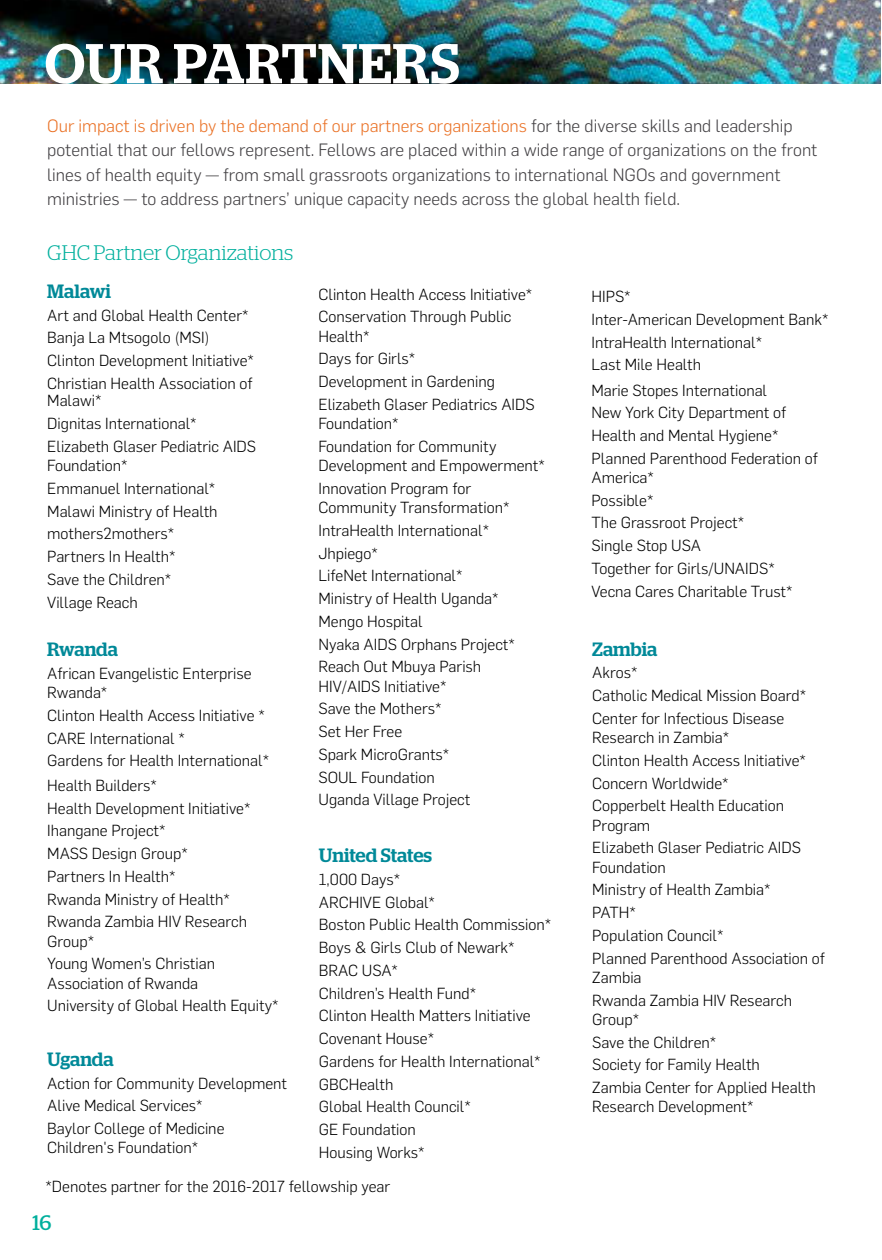
<style>
.page{position:relative;width:882px;height:1260px;background:#fff}
.page>*{position:absolute;margin:0;border:0;box-sizing:border-box;transform-origin:0 0}
.t1{font:500 56px "Stag";letter-spacing:.02em;color:#fff}
.t2{font:300 21px "Stag";color:#00af9d}
.t3{font:21px "Stag";color:#00af9d}
.t4{font:500 19.25px "Stag";color:#008998}
.t5{font:300 17.5px/24.5px "Flama";color:#413f42}
.t6{font:300 15.75px/19.2px "Flama";color:#000}
.s1{color:#ea7125}
</style>
<div class="page">
<img style="left:0;top:0;width:881px;height:83px">
<p class="t1" style="left:45px;top:31px;width:417px">OUR PARTNERS</p>
<p class="t5" style="left:47px;top:112px;width:772px"><span class="s1">Our impact is driven by the demand of our partners organizations</span> for the diverse skills and leadership potential that our fellows represent. Fellows are placed within a wide range of organizations on the front lines of health equity — from small grassroots organizations to international NGOs and government ministries — to address partners’ unique capacity needs across the global health field.</p>
<p class="t2" style="left:47px;top:241px;width:247px">GHC Partner Organizations</p>
<p class="t4" style="left:47px;top:280px;width:65px">Malawi</p>
<p class="t6" style="left:47px;top:305px;width:203px">Art and Global Health Center*</p>
<p class="t6" style="left:47px;top:327px;width:164px">Banja La Mtsogolo (MSI)</p>
<p class="t6" style="left:47px;top:350px;width:208px">Clinton Development Initiative*</p>
<p class="t6" style="left:47px;top:374px;width:207px;line-height:17.5px">Christian Health Association of<br>Malawi*</p>
<p class="t6" style="left:47px;top:413px;width:151px">Dignitas International*</p>
<p class="t6" style="left:47px;top:436px;width:210px">Elizabeth Glaser Pediatric AIDS<br>Foundation*</p>
<p class="t6" style="left:47px;top:478px;width:170px">Emmanuel International*</p>
<p class="t6" style="left:47px;top:501px;width:172px">Malawi Ministry of Health</p>
<p class="t6" style="left:47px;top:523px;width:129px">mothers2mothers*</p>
<p class="t6" style="left:47px;top:546px;width:130px">Partners In Health*</p>
<p class="t6" style="left:47px;top:569px;width:126px">Save the Children*</p>
<p class="t6" style="left:47px;top:592px;width:92px">Village Reach</p>
<p class="t4" style="left:47px;top:638px;width:72px">Rwanda</p>
<p class="t6" style="left:47px;top:663px;width:206px">African Evangelistic Enterprise<br>Rwanda*</p>
<p class="t6" style="left:47px;top:705px;width:219px">Clinton Health Access Initiative *</p>
<p class="t6" style="left:47px;top:728px;width:139px">CARE International *</p>
<p class="t6" style="left:47px;top:750px;width:223px">Gardens for Health International*</p>
<p class="t6" style="left:47px;top:775px;width:111px">Health Builders*</p>
<p class="t6" style="left:47px;top:798px;width:205px">Health Development Initiative*</p>
<p class="t6" style="left:47px;top:820px;width:120px">Ihangane Project*</p>
<p class="t6" style="left:47px;top:843px;width:142px">MASS Design Group*</p>
<p class="t6" style="left:47px;top:866px;width:130px">Partners In Health*</p>
<p class="t6" style="left:47px;top:889px;width:184px">Rwanda Ministry of Health*</p>
<p class="t6" style="left:47px;top:911px;width:201px">Rwanda Zambia HIV Research<br>Group*</p>
<p class="t6" style="left:47px;top:953px;width:169px">Young Women’s Christian<br>Association of Rwanda</p>
<p class="t6" style="left:47px;top:995px;width:233px">University of Global Health Equity*</p>
<p class="t4" style="left:47px;top:1048px;width:68px">Uganda</p>
<p class="t6" style="left:47px;top:1072px;width:241px">Action for Community Development</p>
<p class="t6" style="left:47px;top:1095px;width:157px">Alive Medical Services*</p>
<p class="t6" style="left:47px;top:1118px;width:179px">Baylor College of Medicine<br>Children's Foundation*</p>
<p class="t6" style="left:318px;top:284px;width:215px">Clinton Health Access Initiative*</p>
<p class="t6" style="left:318px;top:306px;width:194px">Conservation Through Public<br>Health*</p>
<p class="t6" style="left:318px;top:348px;width:98px">Days for Girls*</p>
<p class="t6" style="left:318px;top:371px;width:178px">Development in Gardening</p>
<p class="t6" style="left:318px;top:394px;width:218px">Elizabeth Glaser Pediatrics AIDS<br>Foundation*</p>
<p class="t6" style="left:318px;top:436px;width:228px">Foundation for Community<br>Development and Empowerment*</p>
<p class="t6" style="left:318px;top:478px;width:193px">Innovation Program for<br>Community Transformation*</p>
<p class="t6" style="left:318px;top:520px;width:172px">IntraHealth International*</p>
<p class="t6" style="left:318px;top:543px;width:61px">Jhpiego*</p>
<p class="t6" style="left:318px;top:565px;width:146px">LifeNet International*</p>
<p class="t6" style="left:318px;top:588px;width:182px">Ministry of Health Uganda*</p>
<p class="t6" style="left:318px;top:611px;width:106px">Mengo Hospital</p>
<p class="t6" style="left:318px;top:634px;width:198px">Nyaka AIDS Orphans Project*</p>
<p class="t6" style="left:318px;top:656px;width:164px">Reach Out Mbuya Parish<br>HIV/AIDS Initiative*</p>
<p class="t6" style="left:318px;top:698px;width:125px">Save the Mothers*</p>
<p class="t6" style="left:318px;top:721px;width:85px">Set Her Free</p>
<p class="t6" style="left:318px;top:744px;width:132px">Spark MicroGrants*</p>
<p class="t6" style="left:318px;top:767px;width:118px">SOUL Foundation</p>
<p class="t6" style="left:318px;top:789px;width:153px">Uganda Village Project</p>
<p class="t4" style="left:319px;top:844px;width:115px">United States</p>
<p class="t6" style="left:319px;top:869px;width:83px">1,000 Days*</p>
<p class="t6" style="left:319px;top:892px;width:118px">ARCHIVE Global*</p>
<p class="t6" style="left:319px;top:914px;width:234px">Boston Public Health Commission*</p>
<p class="t6" style="left:319px;top:937px;width:197px">Boys &amp; Girls Club of Newark*</p>
<p class="t6" style="left:319px;top:960px;width:81px">BRAC USA*</p>
<p class="t6" style="left:319px;top:983px;width:159px">Children’s Health Fund*</p>
<p class="t6" style="left:319px;top:1005px;width:213px">Clinton Health Matters Initiative</p>
<p class="t6" style="left:319px;top:1028px;width:117px">Covenant House*</p>
<p class="t6" style="left:319px;top:1051px;width:223px">Gardens for Health International*</p>
<p class="t6" style="left:319px;top:1074px;width:76px">GBCHealth</p>
<p class="t6" style="left:319px;top:1096px;width:154px">Global Health Council*</p>
<p class="t6" style="left:319px;top:1119px;width:99px">GE Foundation</p>
<p class="t6" style="left:319px;top:1142px;width:107px">Housing Works*</p>
<p class="t6" style="left:46px;top:1176px;width:346px">*Denotes partner for the 2016-2017 fellowship year</p>
<h2 class="t3" style="left:32px;top:1210px;width:21px">16</h2>
<p class="t6" style="left:591px;top:286px;width:41px">HIPS*</p>
<p class="t6" style="left:591px;top:309px;width:239px">Inter-American Development Bank*</p>
<p class="t6" style="left:591px;top:332px;width:172px">IntraHealth International*</p>
<p class="t6" style="left:591px;top:354px;width:111px">Last Mile Health</p>
<p class="t6" style="left:591px;top:379px;width:177px">Marie Stopes International</p>
<p class="t6" style="left:591px;top:400px;width:196px;line-height:22.8px">New York City Department of<br>Health and Mental Hygiene*</p>
<p class="t6" style="left:591px;top:448px;width:228px">Planned Parenthood Federation of<br>America*</p>
<p class="t6" style="left:591px;top:490px;width:64px">Possible*</p>
<p class="t6" style="left:591px;top:512px;width:154px">The Grassroot Project*</p>
<p class="t6" style="left:591px;top:535px;width:111px">Single Stop USA</p>
<p class="t6" style="left:591px;top:558px;width:185px">Together for Girls/UNAIDS*</p>
<p class="t6" style="left:591px;top:581px;width:203px">Vecna Cares Charitable Trust*</p>
<p class="t4" style="left:592px;top:638px;width:67px">Zambia</p>
<p class="t6" style="left:592px;top:662px;width:47px">Akros*</p>
<p class="t6" style="left:592px;top:685px;width:216px">Catholic Medical Mission Board*</p>
<p class="t6" style="left:592px;top:708px;width:194px">Center for Infectious Disease<br>Research in Zambia*</p>
<p class="t6" style="left:592px;top:750px;width:215px">Clinton Health Access Initiative*</p>
<p class="t6" style="left:592px;top:773px;width:138px">Concern Worldwide*</p>
<p class="t6" style="left:592px;top:795px;width:193px">Copperbelt Health Education<br>Program</p>
<p class="t6" style="left:592px;top:837px;width:210px">Elizabeth Glaser Pediatric AIDS<br>Foundation</p>
<p class="t6" style="left:592px;top:879px;width:180px">Ministry of Health Zambia*</p>
<p class="t6" style="left:592px;top:902px;width:45px">PATH*</p>
<p class="t6" style="left:592px;top:925px;width:133px">Population Council*</p>
<p class="t6" style="left:592px;top:948px;width:234px">Planned Parenthood Association of<br>Zambia</p>
<p class="t6" style="left:592px;top:990px;width:201px">Rwanda Zambia HIV Research<br>Group*</p>
<p class="t6" style="left:592px;top:1032px;width:126px">Save the Children*</p>
<p class="t6" style="left:592px;top:1054px;width:169px">Society for Family Health</p>
<p class="t6" style="left:592px;top:1077px;width:225px">Zambia Center for Applied Health<br>Research Development*</p>
</div>
